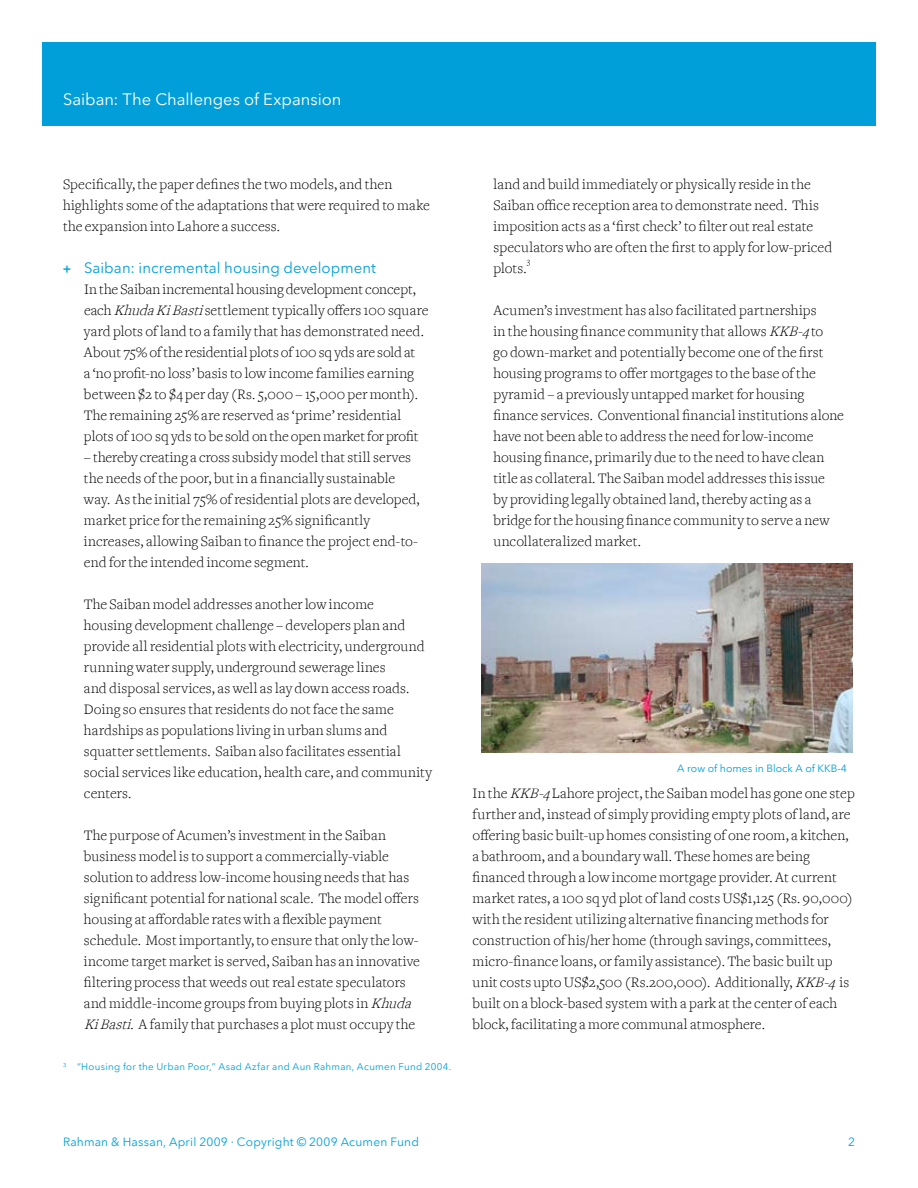
<style>
.page{position:relative;width:918px;height:1188px;background:#fff}
.page>*{position:absolute;margin:0;border:0;box-sizing:border-box;transform-origin:0 0}
.t1{font:16.5px "Avenir Next LT Pro";color:#fff}
.t2{font:300 15px/21px "Freight Text";letter-spacing:.005em;color:#000}
.t3{font:15px "Avenir Next LT Pro";letter-spacing:.005em;color:#009fda}
.t4{font:12px "Avenir Next LT Pro";letter-spacing:.015em;color:#009fda}
.t5{font:10.5px "Avenir Next LT Pro";color:#009fda}
.t6{font:9.75px "Avenir Next LT Pro";letter-spacing:.03em;color:#009fda}
.t7{font:300 8.7px "Freight Text";color:#000}
.s1{font-weight:600;font-size:12.75px}
.s2{font-style:italic}
</style>
<div class="page">
<div style="left:42px;top:42px;width:834px;height:84px;background:#009fda"></div>
<img style="left:482px;top:563px;width:371px;height:189px">
<p class="t1" style="left:63px;top:89px;width:280px">Saiban: The Challenges of Expansion</p>
<p class="t2" style="left:63px;top:174px;width:369px">Specifically, the paper defines the two models, and then highlights some of the adaptations that were required to make the expansion into Lahore a success.</p>
<p class="t3" style="left:63px;top:259px;width:314px"><span class="s1">+</span> Saiban: incremental housing development</p>
<p class="t2" style="left:84px;top:279px;width:346px">In the Saiban incremental housing development concept, each <span class="s2">KhudaKiBasti</span>settlement typically offers 100 square yard plots of land to a family that has demonstrated need.<br>About 75% of the residential plots of 100 sq yds are sold at<br>a ‘no profit-no loss’ basis to low income families earning between $2 to $4 per day (Rs. 5,000 – 15,000 per month).<br>The remaining 25% are reserved as ‘prime’ residential plots of 100 sq yds to be sold on the open market for profit</p>
<p class="t2" style="left:84px;top:447px;width:337px">– thereby creating a cross subsidy model that still serves the needs of the poor, but in a financially sustainable way. As the initial 75% of residential plots are developed, market price for the remaining 25% significantly increases, allowing Saiban to finance the project end-to&shy;end for the intended income segment.</p>
<p class="t2" style="left:84px;top:594px;width:350px">The Saiban model addresses another low income<br>housing development challenge – developers plan and provide all residential plots with electricity, underground running water supply, underground sewerage lines<br>and disposal services, as well as lay down access roads.<br>Doing so ensures that residents do not face the same hardships as populations living in urban slums and squatter settlements. Saiban also facilitates essential social services like education, health care, and community centers.</p>
<p class="t2" style="left:84px;top:825px;width:337px">The purpose of Acumen’s investment in the Saiban business model is to support a commercially-viable solution to address low-income housing needs that has significant potential for national scale. The model offers housing at affordable rates with a flexible payment schedule. Most importantly, to ensure that only the low&shy;income target market is served, Saiban has an innovative filtering process that weeds out real estate speculators and middle-income groups from buying plots in <span class="s2">Khuda KiBasti</span>. A family that purchases a plot must occupy the</p>
<p class="t6" style="left:63px;top:1061px;width:390px"><sup>3</sup> “Housing for the Urban Poor,” Asad Azfar and Aun Rahman, Acumen Fund 2004.</p>
<p class="t2" style="left:493px;top:174px;width:340px">land and build immediately or physically reside in the Saiban office reception area to demonstrate need. This imposition acts as a ‘first check’ to filter out real estate speculators who are often the first to apply for low-priced plots.</p>
<p class="t7" style="left:527px;top:256px;width:5px">3</p>
<p class="t2" style="left:493px;top:300px;width:352px">Acumen’s investment has also facilitated partnerships<br>in the housing finance community that allows <span class="s2">KKB-4</span>to<br>go down-market and potentially become one of the first housing programs to offer mortgages to the base of the pyramid – a previously untapped market for housing finance services. Conventional financial institutions alone have not been able to address the need for low-income housing finance, primarily due to the need to have clean title as collateral. The Saiban model addresses this issue<br>by providing legally obtained land, thereby acting as a bridge for the housing finance community to serve a new uncollateralized market.</p>
<p class="t5" style="left:677px;top:762px;width:171px">A row of homes in Block A of KKB-4</p>
<p class="t2" style="left:472px;top:783px;width:384px">In the <span class="s2">KKB-4</span>Lahore project, the Saiban model has gone one step further and, instead of simply providing empty plots of land, are offering basic built-up homes consisting of one room, a kitchen, a bathroom, and a boundary wall. These homes are being financed through a low income mortgage provider. At current market rates, a 100 sq yd plot of land costs US$1,125 (Rs. 90,000) with the resident utilizing alternative financing methods for construction of his/her home (through savings, committees, micro-finance loans, or family assistance). The basic built up unit costs upto US$2,500 (Rs.200,000). Additionally, <span class="s2">KKB-4</span>is built on a block-based system with a park at the center of each block, facilitating a more communal atmosphere.</p>
<p class="t4" style="left:63px;top:1135px;width:358px">Rahman &amp; Hassan, April 2009 · Copyright © 2009 Acumen Fund</p>
<p class="t4" style="left:848px;top:1135px;width:8px">2</p>
</div>
